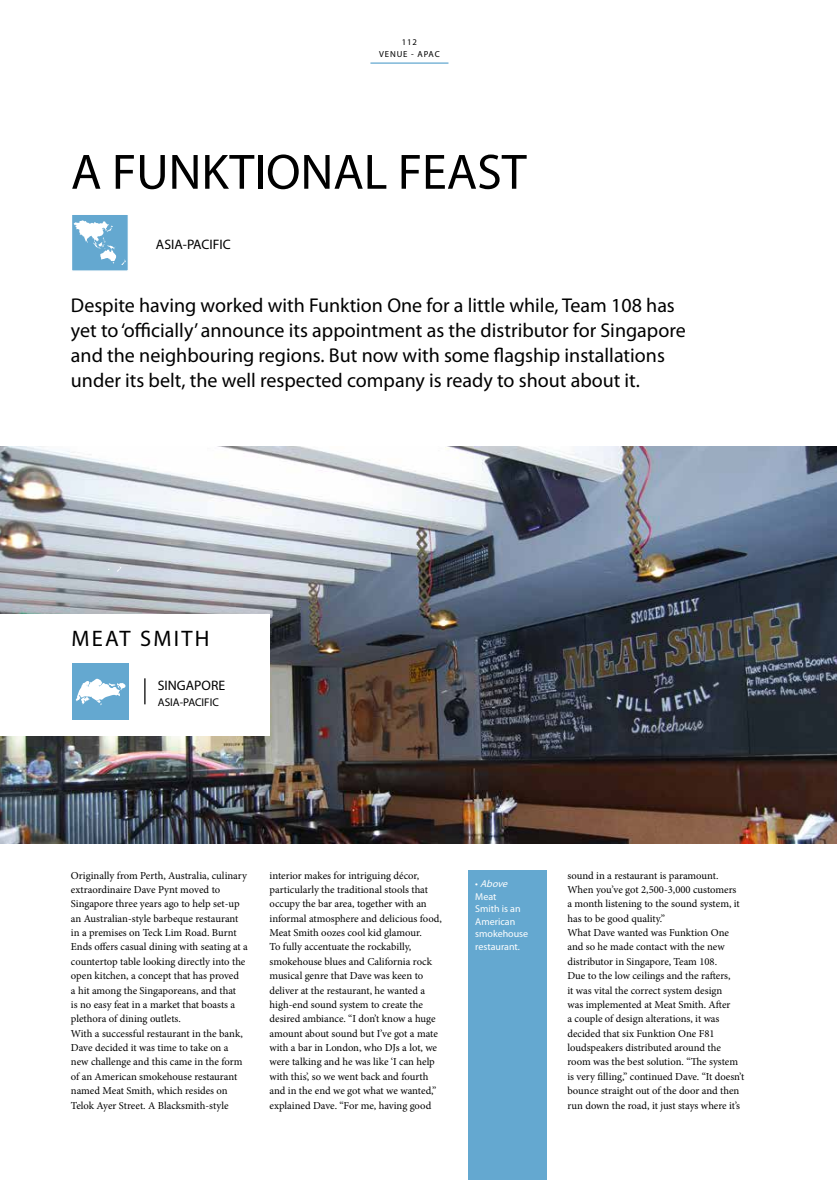
<style>
.page{position:relative;width:837px;height:1180px;background:#fff}
.page>*{position:absolute;margin:0;border:0;box-sizing:border-box;transform-origin:0 0}
.t1{font:50px "Myriad Pro";color:#000}
.t2{font:22.5px "Myriad Pro";letter-spacing:.1em;color:#000}
.t3{font:20px/25px "Myriad Pro";color:#000}
.t4{font:13.75px "Myriad Pro";color:#000}
.t5{font:11.25px "Myriad Pro";color:#000}
.t6{font:10.62px/14.4px "Minion Pro";color:#000}
.t7{font:10px/12.5px "Myriad Pro";color:#fff}
.t8{font:8.75px/12.4px "Myriad Pro";letter-spacing:.1em;color:#000;text-align:center}
.s1{font-style:italic}
</style>
<div class="page">
<div style="left:71px;top:214px;width:58px;height:58px;background:#64a8d0;border:1px solid #fff"></div>
<svg style="left:74px;top:220px;width:52px;height:45px"></svg>
<hr style="left:370px;top:62px;width:78px;height:2px;background:#64a8d0">
<img style="left:0;top:446px;width:836px;height:397px">
<svg style="left:117px;top:566px;width:4px;height:6px"></svg>
<div style="left:468px;top:871px;width:78px;height:309px;background:#64a8d0"></div>
<div style="left:0;top:614px;width:269px;height:122px;background:#fff"></div>
<svg style="left:144px;top:678px;width:1px;height:26px"></svg>
<div style="left:72px;top:664px;width:57px;height:56px;background:#64a8d0"></div>
<svg style="left:76px;top:679px;width:49px;height:26px"></svg>
<p class="t8" style="left:379px;top:36px;width:62px">112<br>VENUE - APAC</p>
<h1 class="t1" style="left:71px;top:145px;width:457px">A FUNKTIONAL FEAST</h1>
<p class="t4" style="left:156px;top:237px;width:76px">ASIA-PACIFIC</p>
<p class="t3" style="left:71px;top:293px;width:616px">Despite having worked with Funktion One for a little while, Team 108 has yet to ‘officially’ announce its appointment as the distributor for Singapore and the neighbouring regions. But now with some flagship installations under its belt, the well respected company is ready to shout about it.</p>
<h2 class="t2" style="left:71px;top:626px;width:139px">MEAT SMITH</h2>
<p class="t4" style="left:158px;top:678px;width:69px">SINGAPORE</p>
<p class="t5" style="left:158px;top:696px;width:63px">ASIA-PACIFIC</p>
<p class="t6" style="left:71px;top:868px;width:178px">Originally from Perth, Australia, culinary extraordinaire Dave Pynt moved to Singapore three years ago to help set-up an Australian-style barbeque restaurant in a premises on Teck Lim Road. Burnt Ends offers casual dining with seating at a countertop table looking directly into the open kitchen, a concept that has proved<br>a hit among the Singaporeans, and that<br>is no easy feat in a market that boasts a plethora of dining outlets.<br>With a successful restaurant in the bank, Dave decided it was time to take on a new challenge and this came in the form of an American smokehouse restaurant named Meat Smith, which resides on Telok Ayer Street. A Blacksmith-style</p>
<p class="t6" style="left:269px;top:868px;width:174px">interior makes for intriguing décor, particularly the traditional stools that occupy the bar area, together with an informal atmosphere and delicious food, Meat Smith oozes cool kid glamour.<br>To fully accentuate the rockabilly, smokehouse blues and California rock musical genre that Dave was keen to deliver at the restaurant, he wanted a high-end sound system to create the desired ambiance. “I don’t know a huge amount about sound but I’ve got a mate with a bar in London, who DJs a lot, we were talking and he was like ‘I can help with this’, so we went back and fourth and in the end we got what we wanted,” explained Dave. “For me, having good</p>
<p class="t6" style="left:567px;top:868px;width:178px">sound in a restaurant is paramount.<br>When you’ve got 2,500-3,000 customers<br>a month listening to the sound system, it has to be good quality.”<br>What Dave wanted was Funktion One and so he made contact with the new distributor in Singapore, Team 108.<br>Due to the low ceilings and the rafters,<br>it was vital the correct system design<br>was implemented at Meat Smith. After<br>a couple of design alterations, it was decided that six Funktion One F81 loudspeakers distributed around the room was the best solution. “The system is very filling,” continued Dave. “It doesn’t bounce straight out of the door and then run down the road, it just stays where it’s</p>
<p class="t7" style="left:475px;top:878px;width:55px">• <span class="s1">Above<br></span>Meat<br>Smith is an<br>American smokehouse restaurant.</p>
</div>
